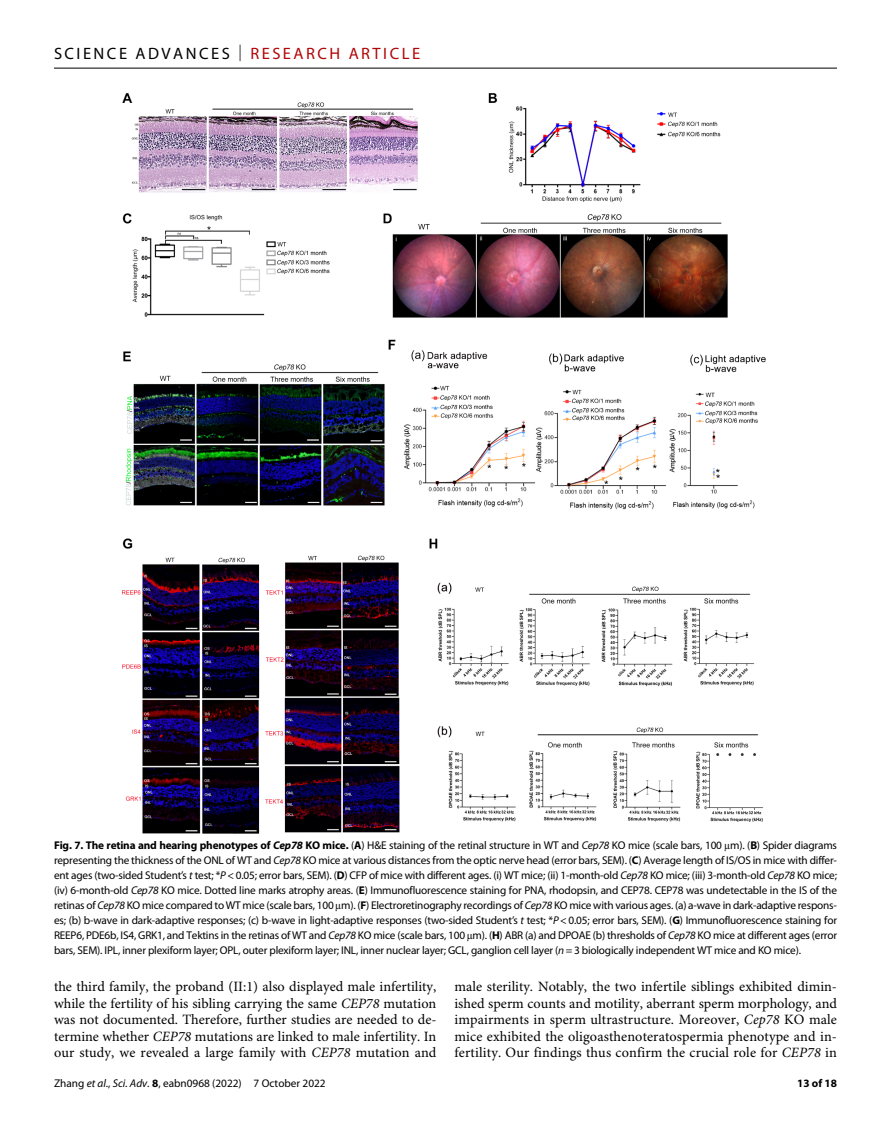
<style>
.page{position:relative;width:891px;height:1134px;background:#fff}
.page>*{position:absolute;margin:0;border:0;box-sizing:border-box;transform-origin:0 0}
.t1{font:16.5px "Myriad Pro";letter-spacing:.15em;color:#000}
.t2{font:14.25px/16.5px "Minion Pro";letter-spacing:.01em;color:#000;text-align:justify}
.t3{font:11.25px/15px "Myriad Pro";letter-spacing:-.015em;color:#000;text-align:justify}
.t4{font:700 11.25px "Myriad Pro";color:#000}
.s1{font-weight:300}
.s2{color:#b10508}
.s3{font-weight:700}
.s4{font-weight:700;font-style:italic}
.s5{font-style:italic}
</style>
<div class="page">
<hr style="left:54px;top:68px;width:783px;height:1px;background:#000">
<img style="left:122px;top:93px;width:644px;height:741px">
<h1 class="t1" style="left:54px;top:40px;width:368px">SCIENCE ADVANCES <span class="s1">|</span> <span class="s2">RESEARCH ARTICLE</span></h1>
<p class="t3" style="left:54px;top:838px;width:785px"><span class="s3">Fig. 7. The retina and hearing phenotypes of</span> <span class="s4">Cep78</span> <span class="s3">KO mice.</span> (<span class="s3">A</span>) H&amp;E staining of the retinal structure in WT and <span class="s5">Cep78</span> KO mice (scale bars, 100 m). (<span class="s3">B</span>) Spider diagrams representing the thickness of the ONL of WT and <span class="s5">Cep78</span> KO mice at various distances from the optic nerve head (error bars, SEM). (<span class="s3">C</span>) Average length of IS/OS in mice with differ&shy;ent ages (two-sided Student’s <span class="s5">t</span> test; *<span class="s5">P</span>&lt;0.05; error bars, SEM). (<span class="s3">D</span>) CFP of mice with different ages. (i) WT mice; (ii) 1-month-old <span class="s5">Cep78</span> KO mice; (iii) 3-month-old <span class="s5">Cep78</span> KO mice; (iv) 6-month-old <span class="s5">Cep78</span> KO mice. Dotted line marks atrophy areas. (<span class="s3">E</span>) Immunofluorescence staining for PNA, rhodopsin, and CEP78. CEP78 was undetectable in the IS of the retinas of <span class="s5">Cep78</span> KO mice compared to WT mice (scale bars, 100 m). (<span class="s3">F</span>) Electroretinography recordings of <span class="s5">Cep78</span> KO mice with various ages. (a) a-wave in dark-adaptive respons&shy;es; (b) b-wave in dark-adaptive responses; (c) b-wave in light-adaptive responses (two-sided Student’s <span class="s5">t</span> test; *<span class="s5">P</span>&lt;0.05; error bars, SEM). (<span class="s3">G</span>) Immunofluorescence staining for REEP6, PDE6b, IS4, GRK1, and Tektins in the retinas of WT and <span class="s5">Cep78</span> KO mice (scale bars, 100 m). (<span class="s3">H</span>) ABR (a) and DPOAE (b) thresholds of <span class="s5">Cep78</span> KO mice at different ages (error bars, SEM). IPL, inner plexiform layer; OPL, outer plexiform layer; INL, inner nuclear layer; GCL, ganglion cell layer (<span class="s5">n</span>=3 biologically independent WT mice and KO mice).</p>
<p class="t2" style="left:54px;top:980px;width:384px">the third family, the proband (II:1) also displayed male infertility, while the fertility of his sibling carrying the same <span class="s5">CEP78</span> mutation was not documented. Therefore, further studies are needed to de&shy;termine whether <span class="s5">CEP78</span> mutations are linked to male infertility. In our study, we revealed a large family with <span class="s5">CEP78</span> mutation and</p>
<p class="t2" style="left:454px;top:980px;width:384px">male sterility. Notably, the two infertile siblings exhibited dimin&shy;ished sperm counts and motility, aberrant sperm morphology, and impairments in sperm ultrastructure. Moreover, <span class="s5">Cep78</span> KO male mice exhibited the oligoasthenoteratospermia phenotype and in&shy;fertility. Our findings thus confirm the crucial role for <span class="s5">CEP78</span> in</p>
<p class="t3" style="left:54px;top:1076px;width:273px">Zhang <span class="s5">et al</span>., <span class="s5">Sci. Adv.</span> <span class="s3">8</span>, eabn0968 (2022) 7 October 2022</p>
<p class="t4" style="left:797px;top:1074px;width:41px">13 of 18</p>
</div>
